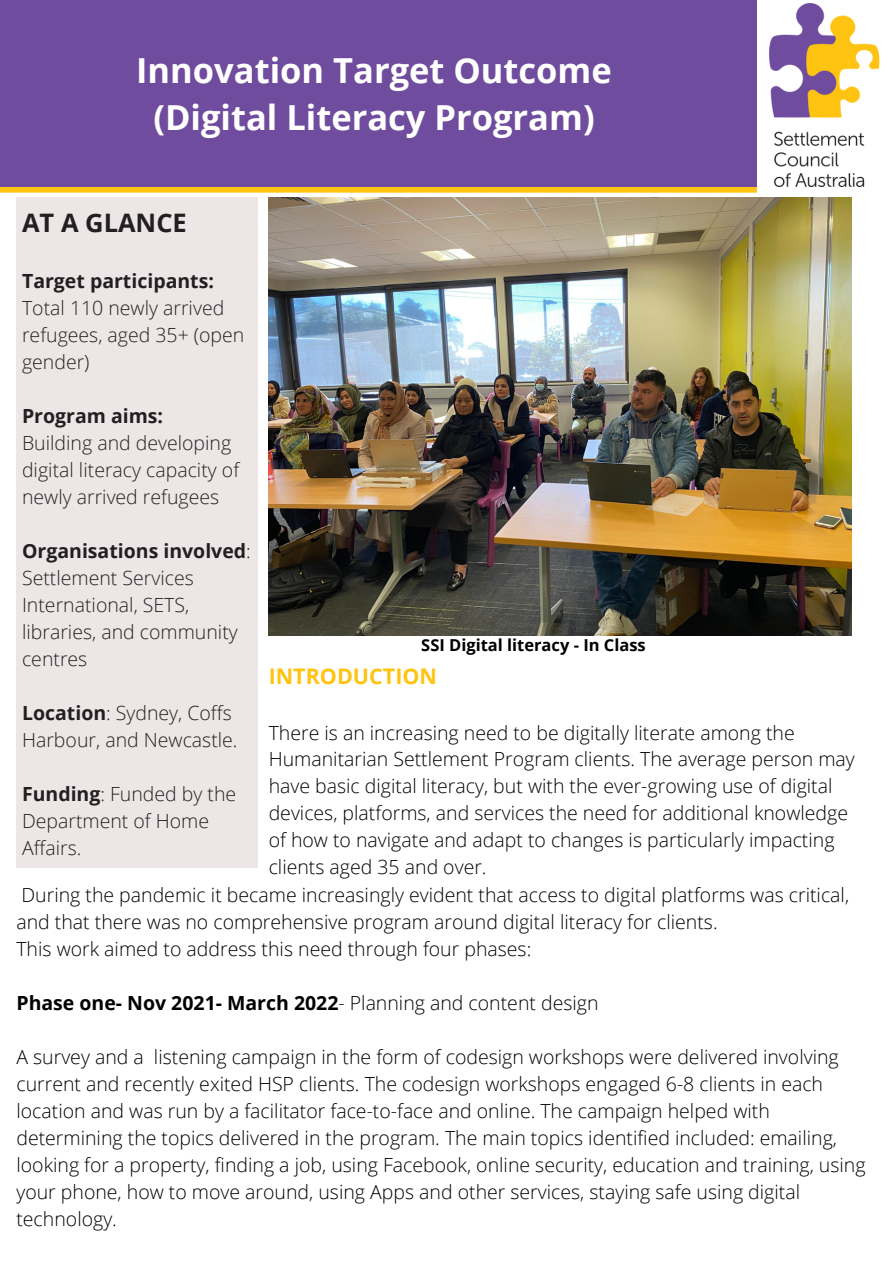
<style>
.page{position:relative;width:893px;height:1264px;background:#fff}
.page>*{position:absolute;margin:0;border:0;box-sizing:border-box;transform-origin:0 0}
.t1{font:700 34.5px/47.2px "Open Sans";color:#fff;text-align:center}
.t2{font:700 25.5px "Open Sans";color:#231f20}
.t3{font:700 21.45px "Open Sans";color:#ffc311}
.t4{font:300 19.5px/27px "Open Sans";color:#000}
.t5{font:300 19.5px/27px "Open Sans";color:#231f20}
.t6{font:700 19.5px "Open Sans";color:#000}
.t7{font:700 19.5px "Open Sans";color:#231f20}
.t8{font:700 16.5px "Open Sans";color:#000}
.s1{font-weight:700}
.s2{font-weight:300}
</style>
<div class="page">
<div style="left:0;top:0;width:756px;height:187px;background:#704c9f"></div>
<div style="left:16px;top:198px;width:242px;height:669px;background:#ede6e6"></div>
<div style="left:0;top:187px;width:756px;height:6px;background:#ffc311"></div>
<img style="left:769px;top:3px;width:110px;height:184px">
<img style="left:269px;top:198px;width:582px;height:437px">
<h1 class="t1" style="left:136px;top:46px;width:477px">Innovation Target Outcome (Digital Literacy Program)</h1>
<h2 class="t2" style="left:22px;top:205px;width:166px">AT A GLANCE</h2>
<p class="t7" style="left:22px;top:267px;width:193px">Target participants:</p>
<p class="t5" style="left:22px;top:294px;width:224px">Total 110 newly arrived refugees, aged 35+ (open gender)</p>
<p class="t7" style="left:22px;top:402px;width:143px">Program aims:</p>
<p class="t5" style="left:22px;top:429px;width:218px">Building and developing digital literacy capacity of newly arrived refugees</p>
<p class="t5" style="left:22px;top:537px;width:230px"><span class="s1">Organisations involved</span>:<br>Settlement Services<br>International, SETS, libraries, and community centres</p>
<p class="t5" style="left:22px;top:699px;width:217px"><span class="s1">Location</span>: Sydney, Coffs<br>Harbour, and Newcastle.</p>
<p class="t5" style="left:22px;top:780px;width:216px"><span class="s1">Funding</span>: Funded by the<br>Department of Home<br>Affairs.</p>
<p class="t8" style="left:421px;top:633px;width:226px">SSI Digital literacy - In Class</p>
<p class="t3" style="left:269px;top:661px;width:170px">INTRODUCTION</p>
<p class="t4" style="left:269px;top:718px;width:527px">There is an increasing need to be digitally literate among the</p>
<p class="t4" style="left:269px;top:745px;width:587px">Humanitarian Settlement Program clients. The average person may</p>
<p class="t4" style="left:269px;top:772px;width:565px">have basic digital literacy, but with the ever-growing use of digital</p>
<p class="t4" style="left:269px;top:799px;width:580px">devices, platforms, and services the need for additional knowledge</p>
<p class="t4" style="left:269px;top:826px;width:567px">of how to navigate and adapt to changes is particularly impacting</p>
<p class="t4" style="left:269px;top:853px;width:219px">clients aged 35 and over.</p>
<p class="t4" style="left:21px;top:881px;width:829px">During the pandemic it became increasingly evident that access to digital platforms was critical,</p>
<p class="t4" style="left:16px;top:908px;width:702px">and that there was no comprehensive program around digital literacy for clients.</p>
<p class="t4" style="left:16px;top:934px;width:516px">This work aimed to address this need through four phases:</p>
<p class="t6" style="left:16px;top:989px;width:583px">Phase one- Nov 2021- March 2022<span class="s2">- Planning and content design</span></p>
<p class="t4" style="left:16px;top:1042px;width:850px">A survey and a listening campaign in the form of codesign workshops were delivered involving current and recently exited HSP clients. The codesign workshops engaged 6-8 clients in each location and was run by a facilitator face-to-face and online. The campaign helped with determining the topics delivered in the program. The main topics identified included: emailing, looking for a property, finding a job, using Facebook, online security, education and training, using your phone, how to move around, using Apps and other services, staying safe using digital technology.</p>
</div>
